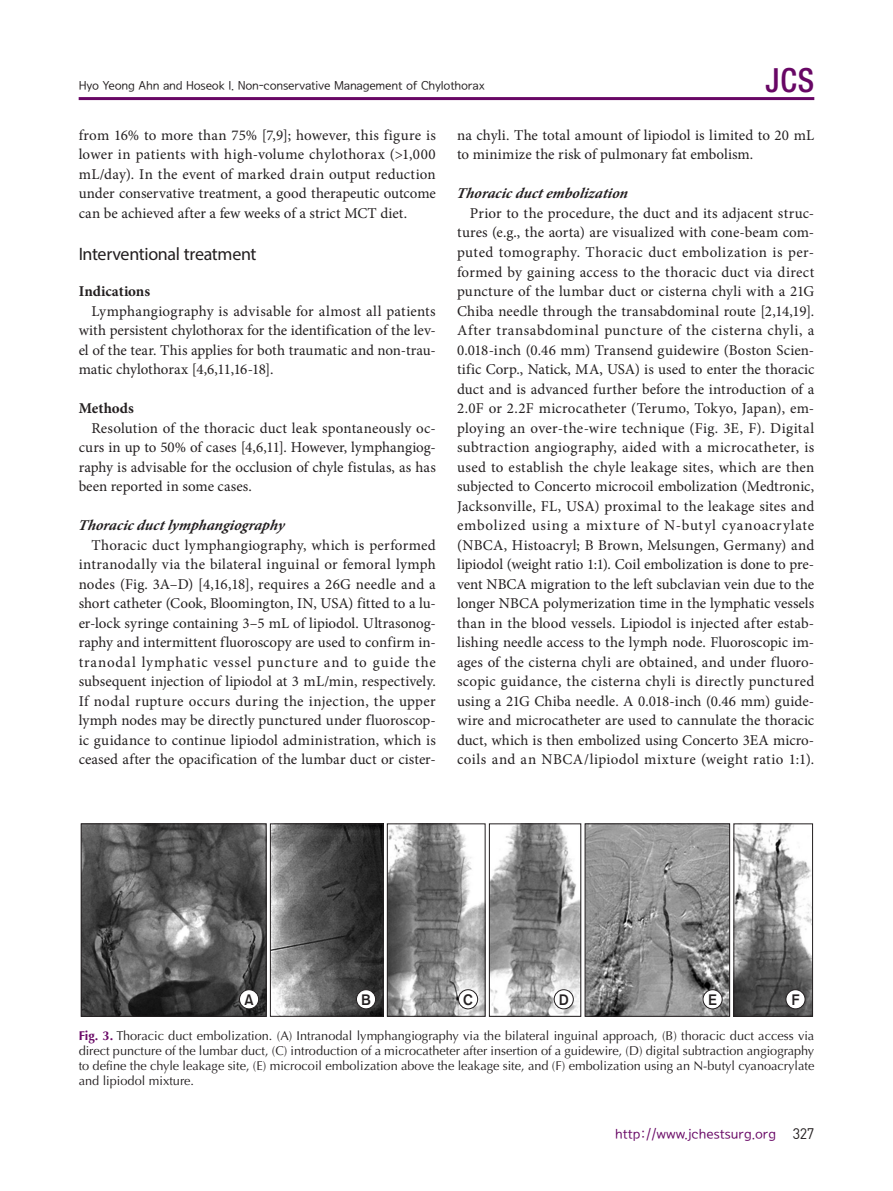
<style>
.page{position:relative;width:893px;height:1191px;background:#fff}
.page>*{position:absolute;margin:0;border:0;box-sizing:border-box;transform-origin:0 0}
.t1{font:500 condensed 33.3px "Helvetica Neue LT Std";color:#680765;scale:.95 1}
._1__제목_2nd{font:18px "Myriad Pro";letter-spacing:-.02em;color:#231f20}
.본문{font:15px/19.5px "Minion Pro";letter-spacing:.005em;color:#231f20;text-align:justify}
._1__제목_4th{font:italic 700 15px "Minion Pro";letter-spacing:.005em;color:#231f20}
._1__제목_3rd{font:700 15px "Minion Pro";color:#231f20}
.t2{font:15px "Gothic 725 BT Bold A";color:#231f20}
.t3{font:15px "Dinreg";color:#231f20;scale:.95 1}
.t4{font:13.5px "Seoul Namsan M";color:#680765}
.그림설명{font:12.75px/15px "Optima LT Std";color:#231f20;text-align:justify}
.t5{font:12px "Seoul Namsan M";letter-spacing:-.02em;color:#231f20}
.s1{font-weight:700;color:#680765}
</style>
<div class="page">
<hr style="left:79px;top:97px;width:735px;height:3px;background:#680765">
<svg style="left:81px;top:823px;width:732px;height:193px;background:#7f7f7f"></svg>
<p class="t5" style="left:79px;top:80px;width:408px">Hyo Yeong Ahn and Hoseok I. Non-conservative Management of Chylothorax</p>
<h1 class="t1" style="left:765px;top:60px;width:53px">JCS</h1>
<p class="본문" style="left:79px;top:125px;width:359px">from 16% to more than 75% [7,9]; however, this figure is lower in patients with high-volume chylothorax (&gt;1,000 mL/day). In the event of marked drain output reduction under conservative treatment, a good therapeutic outcome can be achieved after a few weeks of a strict MCT diet.</p>
<p class="_1__제목_2nd" style="left:79px;top:242px;width:179px">Interventional treatment</p>
<p class="_1__제목_3rd" style="left:79px;top:281px;width:73px">Indications</p>
<p class="본문" style="left:79px;top:301px;width:359px;text-indent:13px">Lymphangiography is advisable for almost all patients with persistent chylothorax for the identification of the lev&shy;el of the tear. This applies for both traumatic and non-trau&shy;matic chylothorax [4,6,11,16-18].</p>
<p class="_1__제목_3rd" style="left:79px;top:398px;width:57px">Methods</p>
<p class="본문" style="left:79px;top:418px;width:359px;text-indent:13px">Resolution of the thoracic duct leak spontaneously oc&shy;curs in up to 50% of cases [4,6,11]. However, lymphangiog&shy;raphy is advisable for the occlusion of chyle fistulas, as has been reported in some cases.</p>
<p class="_1__제목_4th" style="left:78px;top:514px;width:208px">Thoracicductly mphangiography</p>
<p class="본문" style="left:79px;top:535px;width:359px;text-indent:13px">Thoracic duct lymphangiography, which is performed intranodally via the bilateral inguinal or femoral lymph nodes (Fig. 3A–D) [4,16,18], requires a 26G needle and a short catheter (Cook, Bloomington, IN, USA) fitted to a lu&shy;er-lock syringe containing 3–5 mL of lipiodol. Ultrasonog&shy;raphy and intermittent fluoroscopy are used to confirm in&shy;tranodal lymphatic vessel puncture and to guide the subsequent injection of lipiodol at 3 mL/min, respectively.<br>If nodal rupture occurs during the injection, the upper lymph nodes may be directly punctured under fluoroscop&shy;ic guidance to continue lipiodol administration, which is ceased after the opacification of the lumbar duct or cister-</p>
<p class="본문" style="left:457px;top:125px;width:359px">na chyli. The total amount of lipiodol is limited to 20 mL to minimize the risk of pulmonary fat embolism.</p>
<p class="_1__제목_4th" style="left:456px;top:183px;width:176px">Thoracicductembolization</p>
<p class="본문" style="left:457px;top:203px;width:359px;text-indent:13px">Prior to the procedure, the duct and its adjacent struc&shy;tures (e.g., the aorta) are visualized with cone-beam com&shy;puted tomography. Thoracic duct embolization is per&shy;formed by gaining access to the thoracic duct via direct puncture of the lumbar duct or cisterna chyli with a 21G Chiba needle through the transabdominal route [2,14,19].<br>After transabdominal puncture of the cisterna chyli, a 0.018-inch (0.46 mm) Transend guidewire (Boston Scien&shy;tific Corp., Natick, MA, USA) is used to enter the thoracic duct and is advanced further before the introduction of a 2.0F or 2.2F microcatheter (Terumo, Tokyo, Japan), em&shy;ploying an over-the-wire technique (Fig. 3E, F). Digital subtraction angiography, aided with a microcatheter, is used to establish the chyle leakage sites, which are then subjected to Concerto microcoil embolization (Medtronic, Jacksonville, FL, USA) proximal to the leakage sites and embolized using a mixture of N-butyl cyanoacrylate (NBCA, Histoacryl; B Brown, Melsungen, Germany) and lipiodol (weight ratio 1:1). Coil embolization is done to pre&shy;vent NBCA migration to the left subclavian vein due to the longer NBCA polymerization time in the lymphatic vessels than in the blood vessels. Lipiodol is injected after estab&shy;lishing needle access to the lymph node. Fluoroscopic im&shy;ages of the cisterna chyli are obtained, and under fluoro&shy;scopic guidance, the cisterna chyli is directly punctured using a 21G Chiba needle. A 0.018-inch (0.46 mm) guide&shy;wire and microcatheter are used to cannulate the thoracic duct, which is then embolized using Concerto 3EA micro&shy;coils and an NBCA/lipiodol mixture (weight ratio 1:1).</p>
<p class="t2" style="left:245px;top:990px;width:11px">A</p>
<p class="t2" style="left:361px;top:990px;width:11px">B</p>
<p class="t2" style="left:463px;top:990px;width:11px">C</p>
<p class="t2" style="left:559px;top:990px;width:12px">D</p>
<p class="t2" style="left:708px;top:990px;width:11px">E</p>
<p class="t2" style="left:791px;top:990px;width:10px">F</p>
<p class="그림설명" style="left:79px;top:1028px;width:737px"><span class="s1">Fig. 3.</span> Thoracic duct embolization. (A) Intranodal lymphangiography via the bilateral inguinal approach, (B) thoracic duct access via direct puncture of the lumbar duct, (C) introduction of a microcatheter after insertion of a guidewire, (D) digital subtraction angiography to define the chyle leakage site, (E) microcoil embolization above the leakage site, and (F) embolization using an N-butyl cyanoacrylate and lipiodol mixture.</p>
<p class="t4" style="left:615px;top:1126px;width:162px">http://www.jchestsurg.org</p>
<p class="t3" style="left:793px;top:1124px;width:24px">327</p>
</div>
